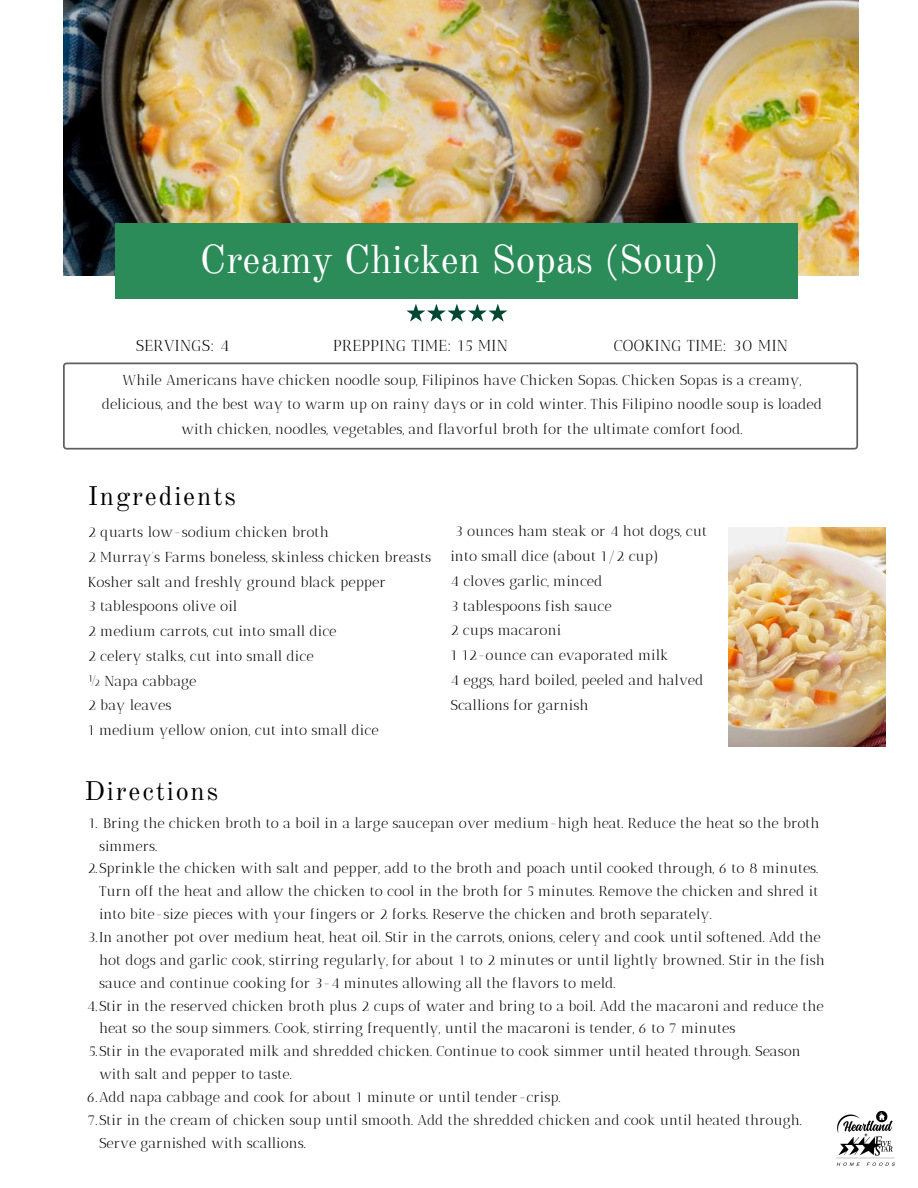
<style>
.page{position:relative;width:918px;height:1188px;background:#fff}
.page>*{position:absolute;margin:0;border:0;box-sizing:border-box;transform-origin:0 0}
.t1{font:39.6px "Old Standard";color:#fff}
.t2{font:26.4px "Old Standard";letter-spacing:.07em;color:#000}
.t3{font:15.9px "Antic Didone";letter-spacing:.025em;color:#000}
.t4{font:14.4px/24.8px "Antic Didone";color:#000}
</style>
<div class="page">
<img style="left:728px;top:527px;width:158px;height:220px">
<img style="left:63px;top:0;width:795px;height:276px">
<div style="left:115px;top:224px;width:683px;height:75px;background:#2c8c59"></div>
<svg style="left:63px;top:363px;width:795px;height:87px"></svg>
<svg style="left:406px;top:304px;width:101px;height:18px"></svg>
<img style="left:836px;top:1110px;width:59px;height:56px">
<h1 class="t1" style="left:200px;top:235px;width:521px">Creamy Chicken Sopas (Soup)</h1>
<p class="t3" style="left:136px;top:336px;width:95px">SERVINGS: 4</p>
<p class="t3" style="left:333px;top:336px;width:176px">PREPPING TIME: 15 MIN</p>
<p class="t3" style="left:614px;top:336px;width:176px">COOKING TIME: 30 MIN</p>
<p class="t4" style="left:102px;top:367px;width:722px;text-align:center">While Americans have chicken noodle soup, Filipinos have Chicken Sopas. Chicken Sopas is a creamy, delicious, and the best way to warm up on rainy days or in cold winter. This Filipino noodle soup is loaded with chicken, noodles, vegetables, and flavorful broth for the ultimate comfort food.</p>
<h2 class="t2" style="left:88px;top:480px;width:150px">Ingredients</h2>
<p class="t4" style="left:88px;top:520px;width:345px">2 quarts low-sodium chicken broth<br>2 Murray’s Farms boneless, skinless chicken breasts<br>Kosher salt and freshly ground black pepper<br>3 tablespoons olive oil<br>2 medium carrots, cut into small dice<br>2 celery stalks, cut into small dice<br>½ Napa cabbage<br>2 bay leaves<br>1 medium yellow onion, cut into small dice</p>
<h2 class="t2" style="left:84px;top:775px;width:135px">Directions</h2>
<p class="t4" style="left:450px;top:519px;width:258px">3 ounces ham steak or 4 hot dogs, cut into small dice (about 1/2 cup)<br>4 cloves garlic, minced<br>3 tablespoons fish sauce<br>2 cups macaroni<br>1 12-ounce can evaporated milk<br>4 eggs, hard boiled, peeled and halved<br>Scallions for garnish</p>
<p class="t4" style="left:89px;top:810px;width:733px">1. Bring the chicken broth to a boil in a large saucepan over medium-high heat. Reduce the heat so the broth</p>
<p class="t4" style="left:99px;top:833px;width:60px">simmers.</p>
<p class="t4" style="left:87px;top:856px;width:733px">2.Sprinkle the chicken with salt and pepper, add to the broth and poach until cooked through, 6 to 8 minutes.</p>
<p class="t4" style="left:99px;top:879px;width:721px">Turn off the heat and allow the chicken to cool in the broth for 5 minutes. Remove the chicken and shred it</p>
<p class="t4" style="left:99px;top:902px;width:614px">into bite-size pieces with your fingers or 2 forks. Reserve the chicken and broth separately.</p>
<p class="t4" style="left:88px;top:925px;width:735px">3.In another pot over medium heat, heat oil. Stir in the carrots, onions, celery and cook until softened. Add the</p>
<p class="t4" style="left:99px;top:947px;width:727px">hot dogs and garlic cook, stirring regularly, for about 1 to 2 minutes or until lightly browned. Stir in the fish</p>
<p class="t4" style="left:99px;top:970px;width:518px">sauce and continue cooking for 3-4 minutes allowing all the flavors to meld.</p>
<p class="t4" style="left:87px;top:993px;width:738px">4.Stir in the reserved chicken broth plus 2 cups of water and bring to a boil. Add the macaroni and reduce the</p>
<p class="t4" style="left:99px;top:1016px;width:638px">heat so the soup simmers. Cook, stirring frequently, until the macaroni is tender, 6 to 7 minutes</p>
<p class="t4" style="left:89px;top:1039px;width:714px">5.Stir in the evaporated milk and shredded chicken. Continue to cook simmer until heated through. Season</p>
<p class="t4" style="left:99px;top:1062px;width:194px">with salt and pepper to taste.</p>
<p class="t4" style="left:87px;top:1085px;width:475px">6.Add napa cabbage and cook for about 1 minute or until tender-crisp.</p>
<p class="t4" style="left:87px;top:1107px;width:716px">7.Stir in the cream of chicken soup until smooth. Add the shredded chicken and cook until heated through.</p>
<p class="t4" style="left:99px;top:1130px;width:209px">Serve garnished with scallions.</p>
</div>
